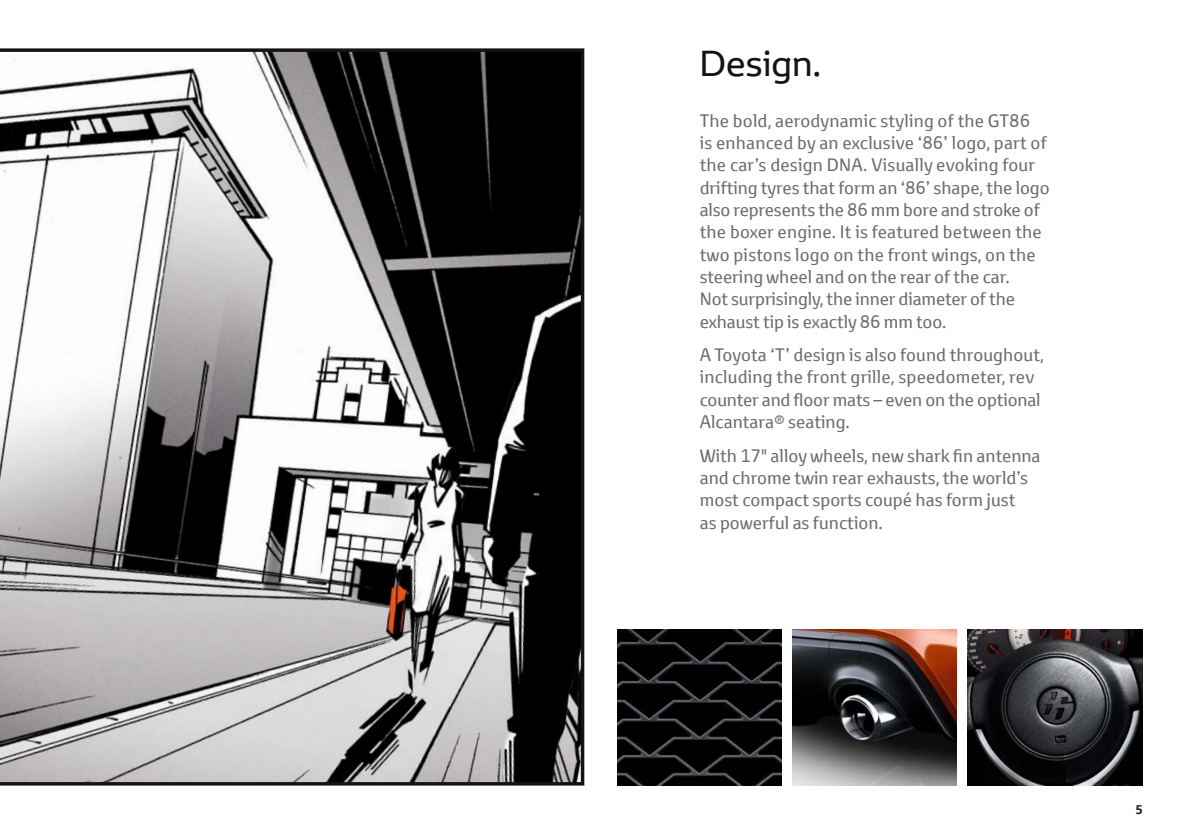
<style>
.page{position:relative;width:1191px;height:834px;background:#fff}
.page>*{position:absolute;margin:0;border:0;box-sizing:border-box;transform-origin:0 0}
.t1{font:35px "Toyota Display";color:#131413}
.t2{font:17.5px/22.4px "Toyota Text";color:#6d6b6c}
.t3{font:700 12.25px "Toyota Text";color:#131413}
</style>
<div class="page">
<img style="left:618px;top:629px;width:163px;height:156px">
<img style="left:792px;top:629px;width:164px;height:156px">
<img style="left:967px;top:629px;width:175px;height:156px">
<svg style="left:0;top:48px;width:584px;height:737px"></svg>
<h1 class="t1" style="left:699px;top:40px;width:123px">Design.</h1>
<p class="t2" style="left:699px;top:109px;width:351px">The bold, aerodynamic styling of the GT86<br>is enhanced by an exclusive ‘86’ logo, part of the car’s design DNA. Visually evoking four drifting tyres that form an ‘86’ shape, the logo also represents the 86 mm bore and stroke of the boxer engine. It is featured between the two pistons logo on the front wings, on the steering wheel and on the rear of the car.<br>Not surprisingly, the inner diameter of the exhaust tip is exactly 86 mm too.</p>
<p class="t2" style="left:699px;top:343px;width:346px">A Toyota ‘T’ design is also found throughout, including the front grille, speedometer, rev counter and floor mats – even on the optional Alcantara® seating.</p>
<p class="t2" style="left:699px;top:444px;width:342px">With 17" alloy wheels, new shark fin antenna and chrome twin rear exhausts, the world’s most compact sports coupé has form just<br>as powerful as function.</p>
<p class="t3" style="left:1135px;top:800px;width:9px">5</p>
</div>
